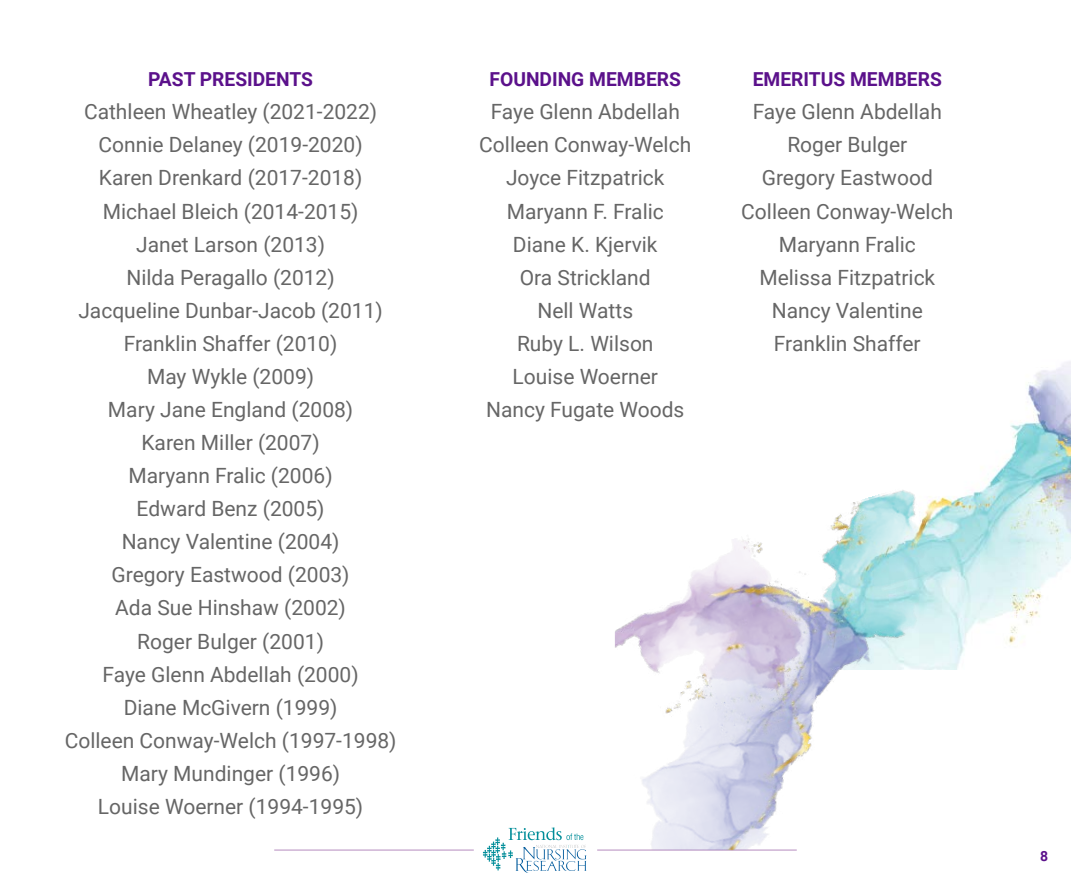
<style>
.page{position:relative;width:1071px;height:882px;background:#fff}
.page>*{position:absolute;margin:0;border:0;box-sizing:border-box;transform-origin:0 0}
.t1{font:21px/33.1px "Roboto";color:#666;text-align:center}
.t2{font:700 19.25px "Roboto";color:#5b118b}
.t3{font:700 14px "Roboto";color:#5b118b}
</style>
<div class="page">
<svg style="left:483px;top:827px;width:103px;height:46px"></svg>
<hr style="left:597px;top:850px;width:200px;height:1px;background:#b68bbf">
<hr style="left:274px;top:850px;width:200px;height:1px;background:#b68bbf">
<img style="left:1010px;top:361px;width:61px;height:74px">
<img style="left:615px;top:435px;width:456px;height:415px">
<p class="t2" style="left:148px;top:66px;width:166px">PAST PRESIDENTS</p>
<p class="t1" style="left:65px;top:95px;width:333px">Cathleen Wheatley (2021-2022)<br>Connie Delaney (2019-2020)<br>Karen Drenkard (2017-2018)<br>Michael Bleich (2014-2015)<br>Janet Larson (2013)<br>Nilda Peragallo (2012)<br>Jacqueline Dunbar-Jacob (2011)<br>Franklin Shaffer (2010)<br>May Wykle (2009)<br>Mary Jane England (2008)<br>Karen Miller (2007)<br>Maryann Fralic (2006)<br>Edward Benz (2005)<br>Nancy Valentine (2004)<br>Gregory Eastwood (2003)<br>Ada Sue Hinshaw (2002)<br>Roger Bulger (2001)<br>Faye Glenn Abdellah (2000)<br>Diane McGivern (1999)<br>Colleen Conway-Welch (1997-1998)<br>Mary Mundinger (1996)<br>Louise Woerner (1994-1995)</p>
<p class="t2" style="left:490px;top:66px;width:193px">FOUNDING MEMBERS</p>
<p class="t1" style="left:479px;top:95px;width:213px">Faye Glenn Abdellah<br>Colleen Conway-Welch<br>Joyce Fitzpatrick<br>Maryann F. Fralic<br>Diane K. Kjervik<br>Ora Strickland<br>Nell Watts<br>Ruby L. Wilson<br>Louise Woerner<br>Nancy Fugate Woods</p>
<p class="t2" style="left:753px;top:66px;width:191px">EMERITUS MEMBERS</p>
<p class="t1" style="left:741px;top:95px;width:213px">Faye Glenn Abdellah<br>Roger Bulger<br>Gregory Eastwood<br>Colleen Conway-Welch<br>Maryann Fralic<br>Melissa Fitzpatrick<br>Nancy Valentine<br>Franklin Shaffer</p>
<p class="t3" style="left:1040px;top:846px;width:10px">8</p>
</div>
